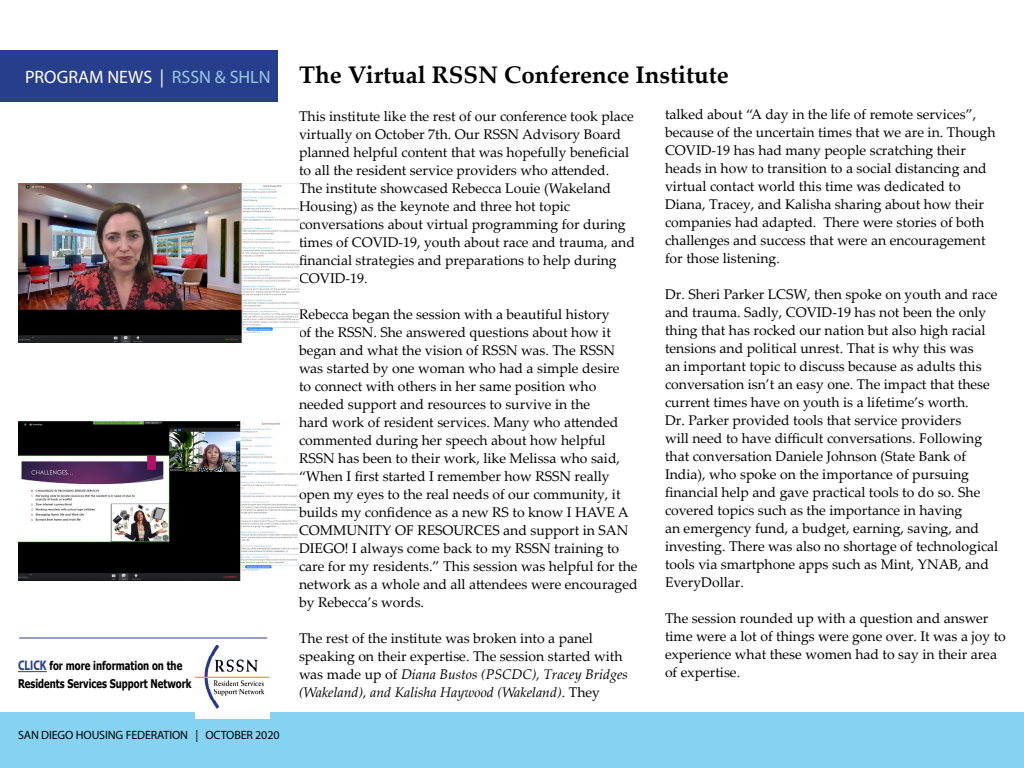
<style>
.page{position:relative;width:1024px;height:768px;background:#fff}
.page>*{position:absolute;margin:0;border:0;box-sizing:border-box;transform-origin:0 0}
.t1{font:700 24px "Palatino Linotype";color:#000}
.t2{font:18px "Myriad Pro";color:#fff}
.t3{font:14px/18px "Palatino Linotype";color:#000}
.t4{font:700 12px/18px "Tahoma";color:#000;scale:.79 1}
.t5{font:12px "Myriad Pro";letter-spacing:-.01em;color:#000}
.s1{color:#9bc6e7}
.s2{font-family:"Myriad Pro";font-size:14px;color:#263e8b}
.s3{font-style:italic}
</style>
<div class="page">
<div style="left:0;top:712px;width:1024px;height:56px;background:#86d2f2"></div>
<div style="left:0;top:50px;width:278px;height:52px;background:#263e8b"></div>
<img style="left:195px;top:645px;width:75px;height:73px">
<svg style="left:18px;top:671px;width:29px;height:1px"></svg>
<hr style="left:19px;top:638px;width:248px;height:1px;background:#263e8b">
<img style="left:18px;top:183px;width:281px;height:159px">
<img style="left:18px;top:421px;width:281px;height:160px">
<p class="t2" style="left:25px;top:65px;width:247px">PROGRAM NEWS | <span class="s1">RSSN &amp; SHLN</span></p>
<p class="t4" style="left:18px;top:657px;width:221px"><span class="s2">CLICK</span> for more information on the<br>Residents Services Support Network</p>
<p class="t5" style="left:18px;top:728px;width:263px">SAN DIEGO HOUSING FEDERATION | OCTOBER 2020</p>
<h1 class="t1" style="left:299px;top:57px;width:431px">The Virtual RSSN Conference Institute</h1>
<p class="t3" style="left:299px;top:107px;width:337px">This institute like the rest of our conference took place virtually on October 7th. Our RSSN Advisory Board planned helpful content that was hopefully beneficial to all the resident service providers who attended.<br>The institute showcased Rebecca Louie (Wakeland Housing) as the keynote and three hot topic conversations about virtual programming for during times of COVID-19, youth about race and trauma, and financial strategies and preparations to help during COVID-19.</p>
<p class="t3" style="left:299px;top:305px;width:340px">Rebecca began the session with a beautiful history<br>of the RSSN. She answered questions about how it began and what the vision of RSSN was. The RSSN was started by one woman who had a simple desire<br>to connect with others in her same position who needed support and resources to survive in the<br>hard work of resident services. Many who attended commented during her speech about how helpful RSSN has been to their work, like Melissa who said, “When I first started I remember how RSSN really open my eyes to the real needs of our community, it builds my confidence as a new RS to know I HAVE A COMMUNITY OF RESOURCES and support in SAN DIEGO! I always come back to my RSSN training to care for my residents.” This session was helpful for the network as a whole and all attendees were encouraged by Rebecca’s words.</p>
<p class="t3" style="left:299px;top:629px;width:330px">The rest of the institute was broken into a panel speaking on their expertise. The session started with was made up of <span class="s3">Diana Bustos (PSCDC), Tracey Bridges (Wakeland), and Kalisha Haywood (Wakeland)</span>. They</p>
<p class="t3" style="left:665px;top:105px;width:332px">talked about “A day in the life of remote services”, because of the uncertain times that we are in. Though COVID-19 has had many people scratching their heads in how to transition to a social distancing and virtual contact world this time was dedicated to Diana, Tracey, and Kalisha sharing about how their companies had adapted. There were stories of both challenges and success that were an encouragement for those listening.</p>
<p class="t3" style="left:665px;top:285px;width:335px">Dr. Sheri Parker LCSW, then spoke on youth and race and trauma. Sadly, COVID-19 has not been the only thing that has rocked our nation but also high racial tensions and political unrest. That is why this was<br>an important topic to discuss because as adults this conversation isn’t an easy one. The impact that these current times have on youth is a lifetime’s worth.<br>Dr. Parker provided tools that service providers<br>will need to have difficult conversations. Following that conversation Daniele Johnson (State Bank of India), who spoke on the importance of pursuing financial help and gave practical tools to do so. She covered topics such as the importance in having<br>an emergency fund, a budget, earning, saving, and investing. There was also no shortage of technological tools via smartphone apps such as Mint, YNAB, and EveryDollar.</p>
<p class="t3" style="left:665px;top:609px;width:342px">The session rounded up with a question and answer time were a lot of things were gone over. It was a joy to experience what these women had to say in their area of expertise.</p>
</div>
